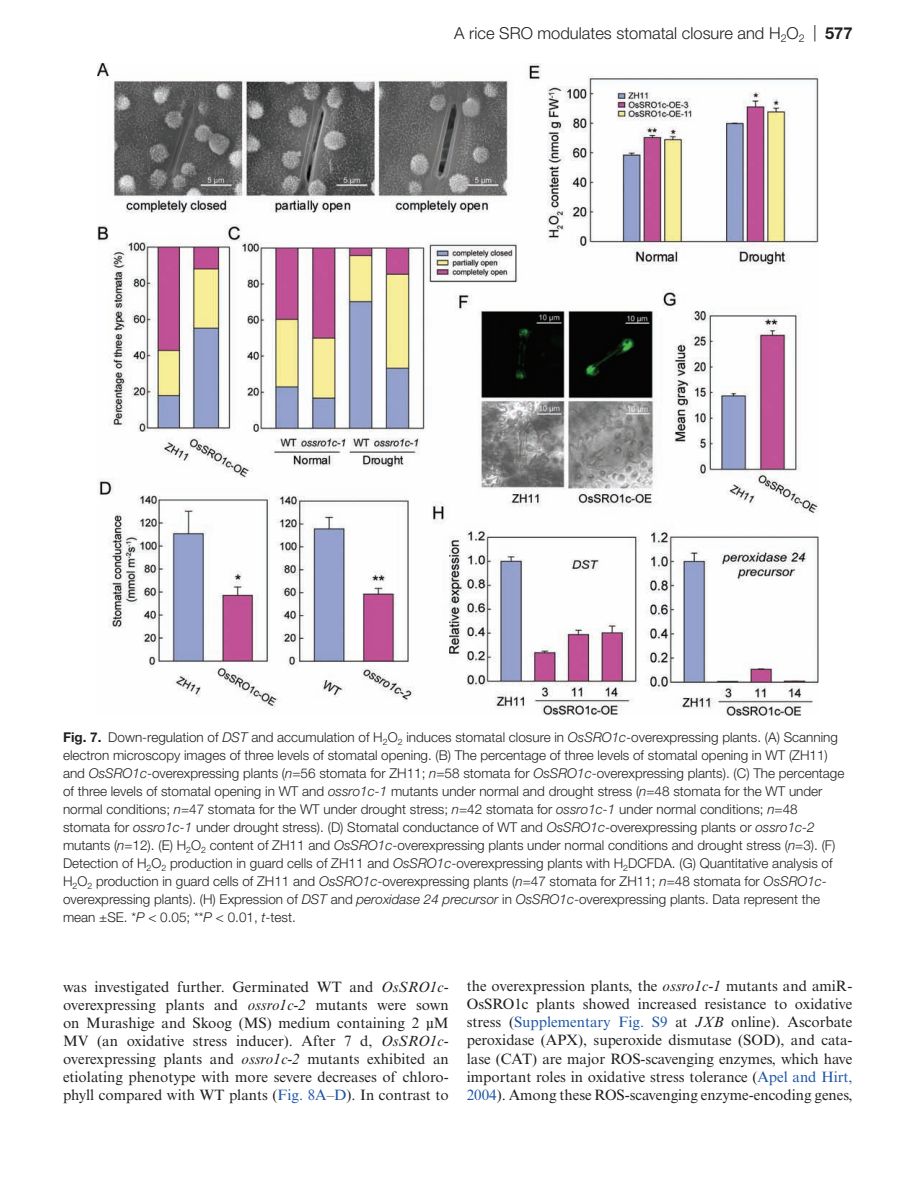
<style>
.page{position:relative;width:919px;height:1187px;background:#fff}
.page>*{position:absolute;margin:0;border:0;box-sizing:border-box;transform-origin:0 0}
.t1{font:300 16.5px "Helvetica Neue LT Std";color:#231f20}
.t2{font:15px/18px "Times New Roman MT Std";color:#231f20;text-align:justify}
.t3{font:300 13.5px/18px "Helvetica Neue LT Std";color:#231f20}
.s1{font-weight:700}
.s2{font-style:italic}
.s3{font-family:"Gandhari Unicode"}
.s4{color:#1e56a6}
</style>
<div class="page">
<img style="left:97px;top:63px;width:720px;height:652px">
<p class="t1" style="left:454px;top:23px;width:399px">A rice SRO modulates stomatal closure and H<sub>2</sub>O<sub>2</sub> | <span class="s1">577</span></p>
<p class="t3" style="left:63px;top:727px;width:782px"><span class="s1">Fig. 7.</span> Down-regulation of <span class="s2">DST</span> and accumulation of H<sub>2</sub>O<sub>2</sub> induces stomatal closure in <span class="s2">OsSRO1c</span>-overexpressing plants. (A) Scanning electron microscopy images of three levels of stomatal opening. (B) The percentage of three levels of stomatal opening in WT (ZH11) and <span class="s2">OsSRO1c</span>-overexpressing plants (<span class="s2">n</span>=56 stomata for ZH11; <span class="s2">n</span>=58 stomata for <span class="s2">OsSRO1c</span>-overexpressing plants). (C) The percentage of three levels of stomatal opening in WT and <span class="s2">ossro1c-1</span> mutants under normal and drought stress (<span class="s2">n</span>=48 stomata for the WT under normal conditions; <span class="s2">n</span>=47 stomata for the WT under drought stress; <span class="s2">n</span>=42 stomata for <span class="s2">ossro1c-1</span> under normal conditions; <span class="s2">n</span>=48 stomata for <span class="s2">ossro1c-1</span> under drought stress). (D) Stomatal conductance of WT and <span class="s2">OsSRO1c</span>-overexpressing plants or <span class="s2">ossro1c-2 </span>mutants (<span class="s2">n</span>=12). (E) H<sub>2</sub>O<sub>2</sub> content of ZH11 and <span class="s2">OsSRO1c</span>-overexpressing plants under normal conditions and drought stress (<span class="s2">n</span>=3). (F)<br>Detection of H<sub>2</sub>O<sub>2</sub> production in guard cells of ZH11 and <span class="s2">OsSRO1c</span>-overexpressing plants with H<sub>2</sub>DCFDA. (G) Quantitative analysis of H<sub>2</sub>O<sub>2</sub> production in guard cells of ZH11 and <span class="s2">OsSRO1c</span>-overexpressing plants (<span class="s2">n</span>=47 stomata for ZH11; <span class="s2">n</span>=48 stomata for <span class="s2">OsSRO1c&shy;</span>overexpressing plants). (H) Expression of <span class="s2">DST</span> and <span class="s2">peroxidase 24 precursor</span> in <span class="s2">OsSRO1c</span>-overexpressing plants. Data represent the mean ±SE. *<span class="s2">P</span> &lt; 0.05; **<span class="s2">P</span> &lt; 0.01, <span class="s2">t</span>-test.</p>
<p class="t2" style="left:63px;top:978px;width:387px">was investigated further. Germinated WT and <span class="s2">OsSRO1c&shy;</span>overexpressing plants and <span class="s2">ossro1c-2</span> mutants were sown on Murashige and Skoog (MS) medium containing 2 <span class="s3">µ</span>M MV (an oxidative stress inducer). After 7 d, <span class="s2">OsSRO1c&shy;</span>overexpressing plants and <span class="s2">ossro1c-2</span> mutants exhibited an etiolating phenotype with more severe decreases of chloro&shy;phyll compared with WT plants (<span class="s4">Fig. 8A</span>–<span class="s4">D</span>). In contrast to</p>
<p class="t2" style="left:466px;top:977px;width:387px">the overexpression plants, the <span class="s2">ossro1c-1</span> mutants and amiR-OsSRO1c plants showed increased resistance to oxidative stress (<span class="s4">Supplementary Fig. S9</span> at <span class="s2">JXB</span> online). Ascorbate peroxidase (APX), superoxide dismutase (SOD), and cata&shy;lase (CAT) are major ROS-scavenging enzymes, which have important roles in oxidative stress tolerance (<span class="s4">Apel and Hirt, 2004</span>). Among these ROS-scavenging enzyme-encoding genes,</p>
</div>
